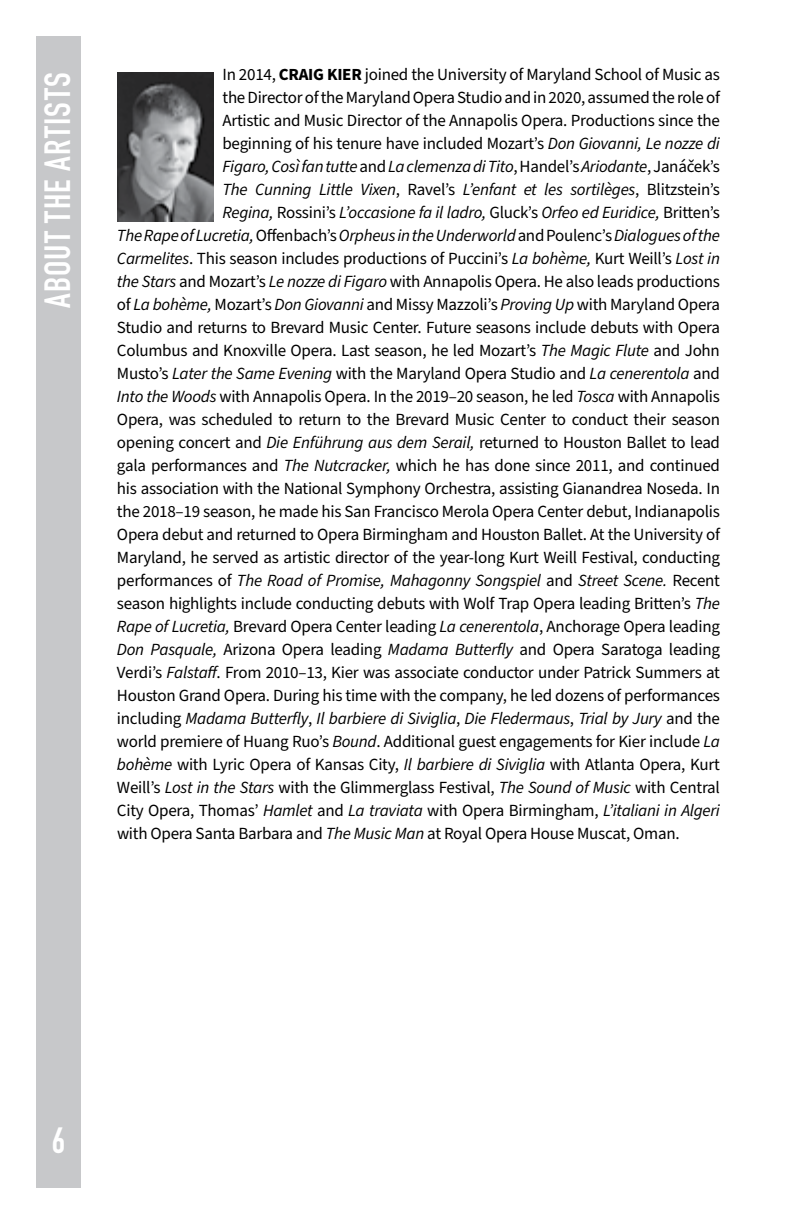
<style>
.page{position:relative;width:792px;height:1224px;background:#fff}
.page>*{position:absolute;margin:0;border:0;box-sizing:border-box;transform-origin:0 0}
.t1{font:700 36px "DIN Condensed";letter-spacing:.04em;color:#fff}
.t2{font:17px "Source Sans Pro";letter-spacing:-.015em;color:#000}
.t3{font:italic 17px "Source Sans Pro";letter-spacing:-.015em;color:#000}
.s1{font-weight:700}
.s2{font-style:italic}
.s3{font-style:normal}
</style>
<div class="page">
<div style="left:36px;top:36px;width:45px;height:1152px;background:#c7c8ca"></div>
<img style="left:118px;top:72px;width:95px;height:150px">
<h1 class="t1" style="left:33px;top:308px;width:238px;rotate:-90deg">ABOUT THE ARTISTS</h1>
<p class="t2" style="left:222px;top:63px;width:499px">In 2014, <span class="s1">CRAIG KIER</span> joined the University of Maryland School of Music as</p>
<p class="t2" style="left:222px;top:86px;width:499px">the Director of the Maryland Opera Studio and in 2020, assumed the role of</p>
<p class="t2" style="left:222px;top:109px;width:499px">Artistic and Music Director of the Annapolis Opera. Productions since the</p>
<p class="t2" style="left:222px;top:132px;width:499px">beginning of his tenure have included Mozart’s <span class="s2">Don Giovanni, Le nozze di</span></p>
<p class="t3" style="left:222px;top:155px;width:499px">Figaro, Così fan tutte <span class="s3">and</span> La clemenza di Tito<span class="s3">, Handel’s</span> Ariodante<span class="s3">, Janáček’s</span></p>
<p class="t3" style="left:222px;top:178px;width:499px">The Cunning Little Vixen<span class="s3">, Ravel’s</span> L’enfant et les sortilèges<span class="s3">, Blitzstein’s</span></p>
<p class="t3" style="left:222px;top:201px;width:499px">Regina, <span class="s3">Rossini’s</span> L’occasione fa il ladro, <span class="s3">Gluck’s</span> Orfeo ed Euridice, <span class="s3">Britten’s</span></p>
<p class="t3" style="left:117px;top:224px;width:604px">The Rape of Lucretia, <span class="s3">Offenbach’s</span> Orpheus in the Underworld <span class="s3">and Poulenc’s</span> Dialogues of the</p>
<p class="t2" style="left:117px;top:247px;width:604px"><span class="s2">Carmelites</span>. This season includes productions of Puccini’s <span class="s2">La bohème,</span> Kurt Weill’s <span class="s2">Lost in</span></p>
<p class="t2" style="left:117px;top:270px;width:605px"><span class="s2">the Stars</span> and Mozart’s <span class="s2">Le nozze di Figaro</span> with Annapolis Opera. He also leads productions</p>
<p class="t2" style="left:117px;top:293px;width:605px">of <span class="s2">La bohème,</span> Mozart’s <span class="s2">Don Giovanni</span> and Missy Mazzoli’s <span class="s2">Proving Up</span> with Maryland Opera</p>
<p class="t2" style="left:117px;top:316px;width:605px">Studio and returns to Brevard Music Center. Future seasons include debuts with Opera</p>
<p class="t2" style="left:117px;top:339px;width:604px">Columbus and Knoxville Opera. Last season, he led Mozart’s <span class="s2">The Magic Flute</span> and John</p>
<p class="t2" style="left:117px;top:362px;width:605px">Musto’s <span class="s2">Later the Same Evening</span> with the Maryland Opera Studio and <span class="s2">La cenerentola</span> and</p>
<p class="t2" style="left:117px;top:385px;width:604px"><span class="s2">Into the Woods</span> with Annapolis Opera. In the 2019–20 season, he led <span class="s2">Tosca</span> with Annapolis</p>
<p class="t2" style="left:117px;top:408px;width:604px">Opera, was scheduled to return to the Brevard Music Center to conduct their season</p>
<p class="t2" style="left:117px;top:431px;width:605px">opening concert and <span class="s2">Die Enführung aus dem Serail,</span> returned to Houston Ballet to lead</p>
<p class="t2" style="left:117px;top:454px;width:604px">gala performances and <span class="s2">The Nutcracker,</span> which he has done since 2011, and continued</p>
<p class="t2" style="left:117px;top:477px;width:605px">his association with the National Symphony Orchestra, assisting Gianandrea Noseda. In</p>
<p class="t2" style="left:117px;top:500px;width:605px">the 2018–19 season, he made his San Francisco Merola Opera Center debut, Indianapolis</p>
<p class="t2" style="left:117px;top:523px;width:605px">Opera debut and returned to Opera Birmingham and Houston Ballet. At the University of</p>
<p class="t2" style="left:117px;top:546px;width:605px">Maryland, he served as artistic director of the year-long Kurt Weill Festival, conducting</p>
<p class="t3" style="left:117px;top:569px;width:604px"><span class="s3">performances of</span> The Road of Promise, Mahagonny Songspiel <span class="s3">and</span> Street Scene. <span class="s3">Recent</span></p>
<p class="t2" style="left:117px;top:592px;width:604px">season highlights include conducting debuts with Wolf Trap Opera leading Britten’s <span class="s2">The</span></p>
<p class="t2" style="left:117px;top:615px;width:605px"><span class="s2">Rape of Lucretia,</span> Brevard Opera Center leading <span class="s2">La cenerentola</span>, Anchorage Opera leading</p>
<p class="t2" style="left:117px;top:638px;width:605px"><span class="s2">Don Pasquale,</span> Arizona Opera leading <span class="s2">Madama Butterfly</span> and Opera Saratoga leading</p>
<p class="t2" style="left:117px;top:661px;width:605px">Verdi’s <span class="s2">Falstaff</span>. From 2010–13, Kier was associate conductor under Patrick Summers at</p>
<p class="t2" style="left:117px;top:684px;width:604px">Houston Grand Opera. During his time with the company, he led dozens of performances</p>
<p class="t3" style="left:117px;top:707px;width:605px"><span class="s3">including</span> Madama Butterfly<span class="s3">,</span> Il barbiere di Siviglia<span class="s3">,</span> Die Fledermaus<span class="s3">,</span> Trial by Jury <span class="s3">and the</span></p>
<p class="t2" style="left:117px;top:730px;width:604px">world premiere of Huang Ruo’s <span class="s2">Bound</span>. Additional guest engagements for Kier include <span class="s2">La</span></p>
<p class="t2" style="left:117px;top:753px;width:604px"><span class="s2">bohème</span> with Lyric Opera of Kansas City, <span class="s2">Il barbiere di Siviglia</span> with Atlanta Opera, Kurt</p>
<p class="t2" style="left:117px;top:776px;width:604px">Weill’s <span class="s2">Lost in the Stars</span> with the Glimmerglass Festival, <span class="s2">The Sound of Music</span> with Central</p>
<p class="t2" style="left:117px;top:799px;width:605px">City Opera, Thomas’ <span class="s2">Hamlet</span> and <span class="s2">La traviata</span> with Opera Birmingham, <span class="s2">L’italiani in Algeri</span></p>
<p class="t2" style="left:117px;top:822px;width:564px">with Opera Santa Barbara and <span class="s2">The Music Man</span> at Royal Opera House Muscat, Oman.</p>
<h1 class="t1" style="left:52px;top:1116px;width:15px">6</h1>
</div>
